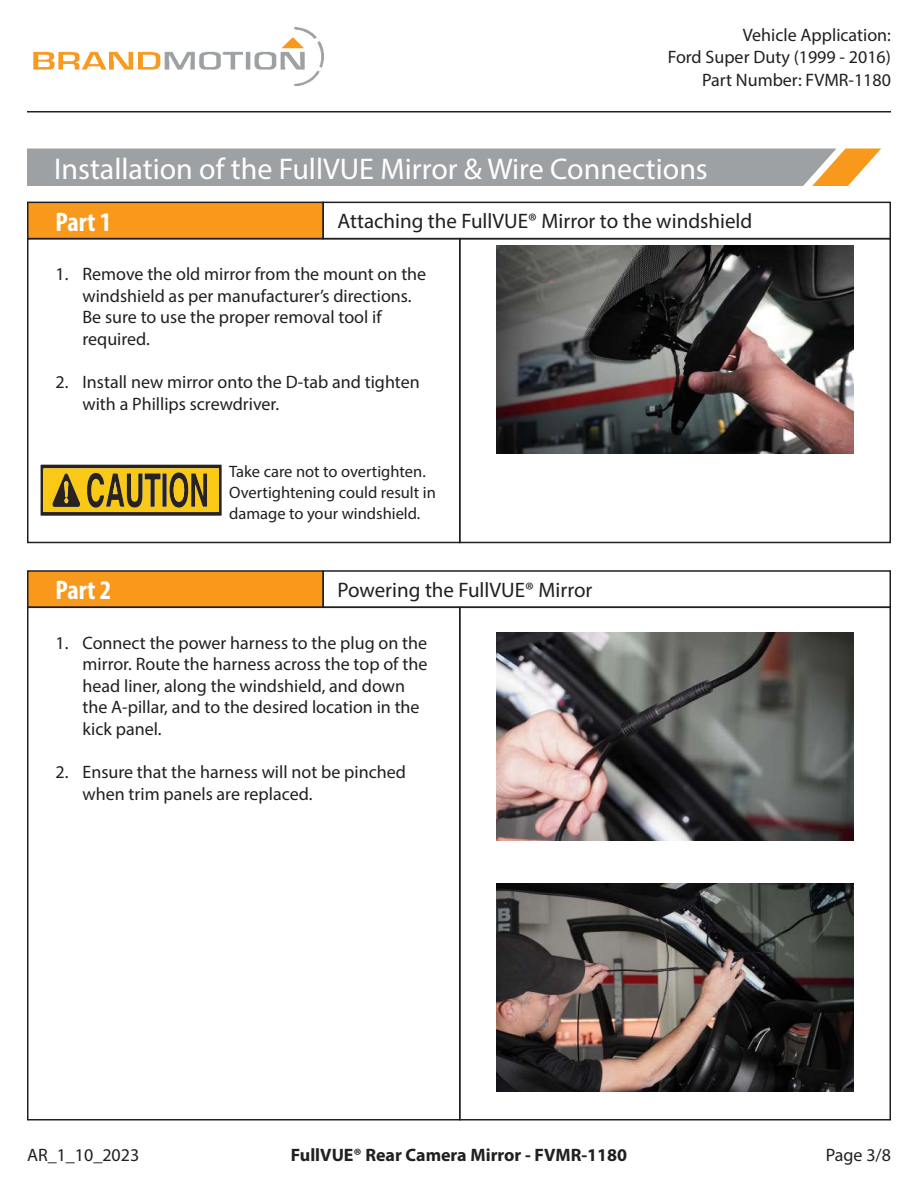
<style>
.page{position:relative;width:918px;height:1188px;background:#fff}
.page>*{position:absolute;margin:0;border:0;box-sizing:border-box;transform-origin:0 0}
.t1{font:30px "Myriad Pro";color:#fff}
.t2{font:700 condensed 27px "Myriad Pro";color:#fff}
.t3{font:21px "Myriad Pro";color:#221f1f}
.t4{font:18px/21.6px "Myriad Pro";color:#221f1f}
.t5{font:700 18px "Myriad Pro";color:#221f1f}
.t6{font:16.5px/21px "Myriad Pro";color:#221f1f}
</style>
<div class="page">
<img style="left:33px;top:27px;width:290px;height:59px">
<hr style="left:27px;top:111px;width:864px;height:1px;background:#221f1f">
<svg style="left:27px;top:148px;width:854px;height:38px;background:#a5a4a1"></svg>
<div style="left:28px;top:202px;width:295px;height:37px;background:#f8991c"></div>
<div style="left:27px;top:202px;width:297px;height:37px;border:2px solid #221f1f"></div>
<div style="left:28px;top:571px;width:295px;height:36px;background:#f8991c"></div>
<div style="left:27px;top:570px;width:297px;height:38px;border:2px solid #221f1f"></div>
<div style="left:459px;top:238px;width:432px;height:305px;border:2px solid #221f1f"></div>
<div style="left:323px;top:202px;width:568px;height:37px;border:2px solid #221f1f"></div>
<div style="left:323px;top:570px;width:568px;height:38px;border:2px solid #221f1f"></div>
<div style="left:27px;top:238px;width:434px;height:305px;border:2px solid #221f1f"></div>
<div style="left:27px;top:607px;width:434px;height:513px;border:2px solid #221f1f"></div>
<svg style="left:41px;top:465px;width:181px;height:51px;background:#a48621"></svg>
<img style="left:497px;top:245px;width:356px;height:209px">
<img style="left:497px;top:884px;width:356px;height:208px">
<img style="left:497px;top:632px;width:356px;height:208px">
<p class="t4" style="left:668px;top:25px;width:225px;line-height:22.5px;text-align:right">Vehicle Application:<br>Ford Super Duty (1999 - 2016)<br>Part Number: FVMR-1180</p>
<h1 class="t1" style="left:54px;top:157px;width:655px">Installation of the FullVUE Mirror &amp; Wire Connections</h1>
<h2 class="t2" style="left:56px;top:212px;width:57px">Part 1</h2>
<p class="t3" style="left:338px;top:213px;width:416px">Attaching the FullVUE® Mirror to the windshield</p>
<p class="t4" style="left:82px;top:265px;width:345px;text-indent:-27px">1. Remove the old mirror from the mount on the windshield as per manufacturer’s directions.<br>Be sure to use the proper removal tool if required.</p>
<p class="t4" style="left:82px;top:373px;width:339px;text-indent:-27px">2. Install new mirror onto the D-tab and tighten with a Phillips screwdriver.</p>
<h2 class="t2" style="left:56px;top:580px;width:57px">Part 2</h2>
<p class="t6" style="left:229px;top:462px;width:208px">Take care not to overtighten.<br>Overtightening could result in damage to your windshield.</p>
<p class="t3" style="left:338px;top:582px;width:257px">Powering the FullVUE® Mirror</p>
<p class="t4" style="left:82px;top:633px;width:346px;text-indent:-27px">1. Connect the power harness to the plug on the mirror. Route the harness across the top of the head liner, along the windshield, and down the A-pillar, and to the desired location in the kick panel.</p>
<p class="t4" style="left:82px;top:763px;width:325px;text-indent:-27px">2. Ensure that the harness will not be pinched when trim panels are replaced.</p>
<p class="t4" style="left:27px;top:1146px;width:114px">AR_1_10_2023</p>
<p class="t5" style="left:291px;top:1144px;width:338px">FullVUE® Rear Camera Mirror - FVMR-1180</p>
<p class="t4" style="left:826px;top:1146px;width:67px">Page 3/8</p>
</div>
